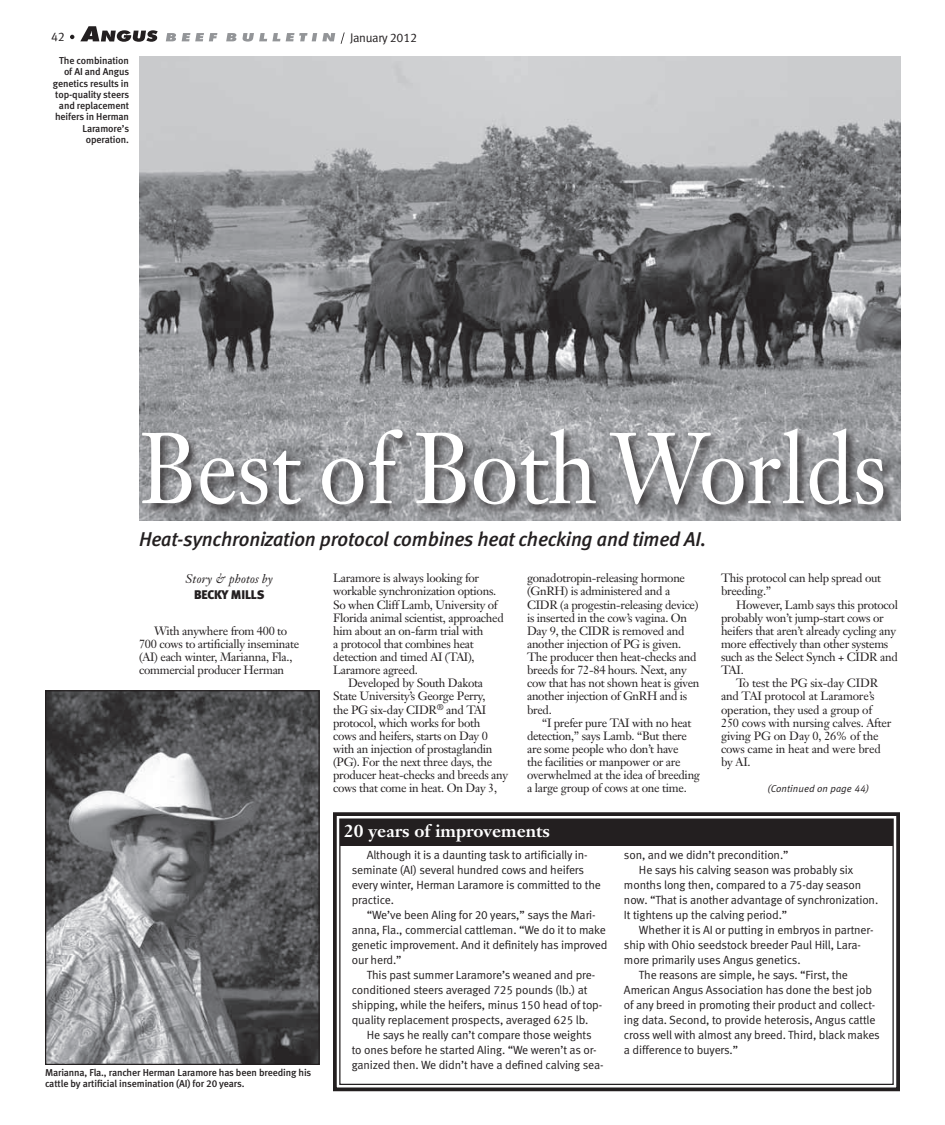
<style>
.page{position:relative;width:945px;height:1125px;background:#fff}
.page>*{position:absolute;margin:0;border:0;box-sizing:border-box;transform-origin:0 0}
.headline{font:98.75px "Janson Text";color:#fff;scale:.9 1}
.deck{font:italic 20px "Meta Medium LF";letter-spacing:-.01em;color:#231f20}
.sidebar_headline{font:700 17.5px "Janson Text";color:#fff}
.byline{font:italic 12.5px/16.2px "Janson Text";letter-spacing:.01em;color:#231f20;text-align:center}
.t1{font:12.5px "Meta Normal LF";letter-spacing:-.025em;color:#231f20}
.body_text{font:11.88px/13.1px "Janson Text";letter-spacing:-.025em;color:#231f20}
.sidebar_text{font:11.88px/15px "Meta Normal LF";letter-spacing:-.01em;color:#231f20}
.cutlines{font:10px/11.2px "Meta Medium LF";letter-spacing:-.01em;color:#231f20}
.t2{font:italic 10px "Meta Normal LF";letter-spacing:.01em;color:#231f20}
.s1{font-family:"Meta Black LF";font-style:normal}
</style>
<div class="page">
<svg style="left:80px;top:26px;width:78px;height:16px"></svg>
<svg style="left:166px;top:33px;width:10px;height:8px"></svg>
<svg style="left:182px;top:33px;width:35px;height:8px"></svg>
<svg style="left:226px;top:33px;width:10px;height:8px"></svg>
<svg style="left:243px;top:33px;width:37px;height:9px"></svg>
<svg style="left:286px;top:33px;width:49px;height:8px"></svg>
<svg style="left:70px;top:35px;width:4px;height:4px"></svg>
<svg style="left:341px;top:32px;width:4px;height:12px"></svg>
<img style="left:139px;top:56px;width:761px;height:464px">
<div style="left:141px;top:427px;width:754px;height:89px;background:#231f20;opacity:.75"></div>
<img style="left:47px;top:692px;width:271px;height:371px">
<div style="left:45px;top:690px;width:275px;height:375px;border:1px solid #231f20"></div>
<svg style="left:333px;top:812px;width:567px;height:280px"></svg>
<div style="left:339px;top:818px;width:555px;height:267px;border:1px solid #231f20"></div>
<div style="left:340px;top:820px;width:552px;height:26px;background:#231f20"></div>
<p class="t1" style="left:51px;top:30px;width:15px">42</p>
<p class="t1" style="left:350px;top:31px;width:69px">January 2012</p>
<p class="cutlines" style="left:53px;top:55px;width:78px;text-align:right">The combination of AI and Angus genetics results in top-quality steers and replacement heifers in Herman<br>Laramore’s operation.</p>
<p class="headline" style="left:139px;top:406px;width:832px">Best of Both Worlds</p>
<p class="deck" style="left:139px;top:527px;width:569px">Heat-synchronization protocol combines heat checking and timed AI.</p>
<p class="byline" style="left:186px;top:570px;width:89px">Story &amp; photos by<br><span class="s1">BECKY MILLS</span></p>
<p class="body_text" style="left:139px;top:624px;width:162px;text-indent:15px">With anywhere from 400 to<br>700 cows to artificially inseminate (AI) each winter, Marianna, Fla., commercial producer Herman</p>
<p class="body_text" style="left:333px;top:572px;width:172px">Laramore is always looking for workable synchronization options.<br>So when Cliff Lamb, University of<br>Florida animal scientist, approached him about an on-farm trial with<br>a protocol that combines heat detection and timed AI (TAI),<br>Laramore agreed.</p>
<p class="body_text" style="left:333px;top:677px;width:177px;text-indent:15px">Developed by South Dakota<br>State University’s George Perry,<br>the PG six-day CIDR<sup>®</sup> and TAI protocol, which works for both<br>cows and heifers, starts on Day 0 with an injection of prostaglandin (PG). For the next three days, the producer heat-checks and breeds any cows that come in heat. On Day 3,</p>
<p class="body_text" style="left:527px;top:572px;width:174px">gonadotropin-releasing hormone (GnRH) is administered and a<br>CIDR (a progestin-releasing device) is inserted in the cow’s vagina. On<br>Day 9, the CIDR is removed and another injection of PG is given.<br>The producer then heat-checks and breeds for 72-84 hours. Next, any cow that has not shown heat is given another injection of GnRH and is bred.</p>
<p class="body_text" style="left:527px;top:716px;width:175px;text-indent:15px">“I prefer pure TAI with no heat detection,” says Lamb. “But there are some people who don’t have<br>the facilities or manpower or are overwhelmed at the idea of breeding a large group of cows at one time.</p>
<p class="sidebar_headline" style="left:344px;top:820px;width:207px">20 years of improvements</p>
<p class="body_text" style="left:721px;top:572px;width:162px">This protocol can help spread out breeding.”</p>
<p class="body_text" style="left:721px;top:598px;width:178px;text-indent:15px">However, Lamb says this protocol probably won’t jump-start cows or heifers that aren’t already cycling any more effectively than other systems such as the Select Synch + CIDR and<br>TAI.</p>
<p class="body_text" style="left:721px;top:677px;width:172px;text-indent:15px">To test the PG six-day CIDR and TAI protocol at Laramore’s operation, they used a group of<br>250 cows with nursing calves. After giving PG on Day 0, 26% of the cows came in heat and were bred by AI.</p>
<p class="t2" style="left:767px;top:783px;width:103px">(Continued on page 44)</p>
<p class="cutlines" style="left:45px;top:1067px;width:268px">Marianna, Fla., rancher Herman Laramore has been breeding his cattle by artificial insemination (AI) for 20 years.</p>
<p class="sidebar_text" style="left:352px;top:847px;width:251px;text-indent:15px">Although it is a daunting task to artificially in&shy;seminate (AI) several hundred cows and heifers every winter, Herman Laramore is committed to the practice.</p>
<p class="sidebar_text" style="left:352px;top:907px;width:257px;text-indent:15px">“We’ve been AIing for 20 years,” says the Mari&shy;anna, Fla., commercial cattleman. “We do it to make genetic improvement. And it definitely has improved our herd.”</p>
<p class="sidebar_text" style="left:352px;top:967px;width:252px;text-indent:15px">This past summer Laramore’s weaned and pre&shy;conditioned steers averaged 725 pounds (lb.) at shipping, while the heifers, minus 150 head of top&shy;quality replacement prospects, averaged 625 lb.</p>
<p class="sidebar_text" style="left:352px;top:1027px;width:253px;text-align:center">He says he really can’t compare those weights<br>to ones before he started AIing. “We weren’t as or&shy;ganized then. We didn’t have a defined calving sea-</p>
<p class="sidebar_text" style="left:624px;top:847px;width:166px">son, and we didn’t precondition.”</p>
<p class="sidebar_text" style="left:624px;top:862px;width:256px;text-indent:15px">He says his calving season was probably six months long then, compared to a 75-day season now. “That is another advantage of synchronization.<br>It tightens up the calving period.”</p>
<p class="sidebar_text" style="left:624px;top:922px;width:251px;text-indent:15px">Whether it is AI or putting in embryos in partner&shy;ship with Ohio seedstock breeder Paul Hill, Lara&shy;more primarily uses Angus genetics.</p>
<p class="sidebar_text" style="left:624px;top:967px;width:257px;text-indent:15px">The reasons are simple, he says. “First, the American Angus Association has done the best job of any breed in promoting their product and collect&shy;ing data. Second, to provide heterosis, Angus cattle cross well with almost any breed. Third, black makes a difference to buyers.”</p>
</div>
